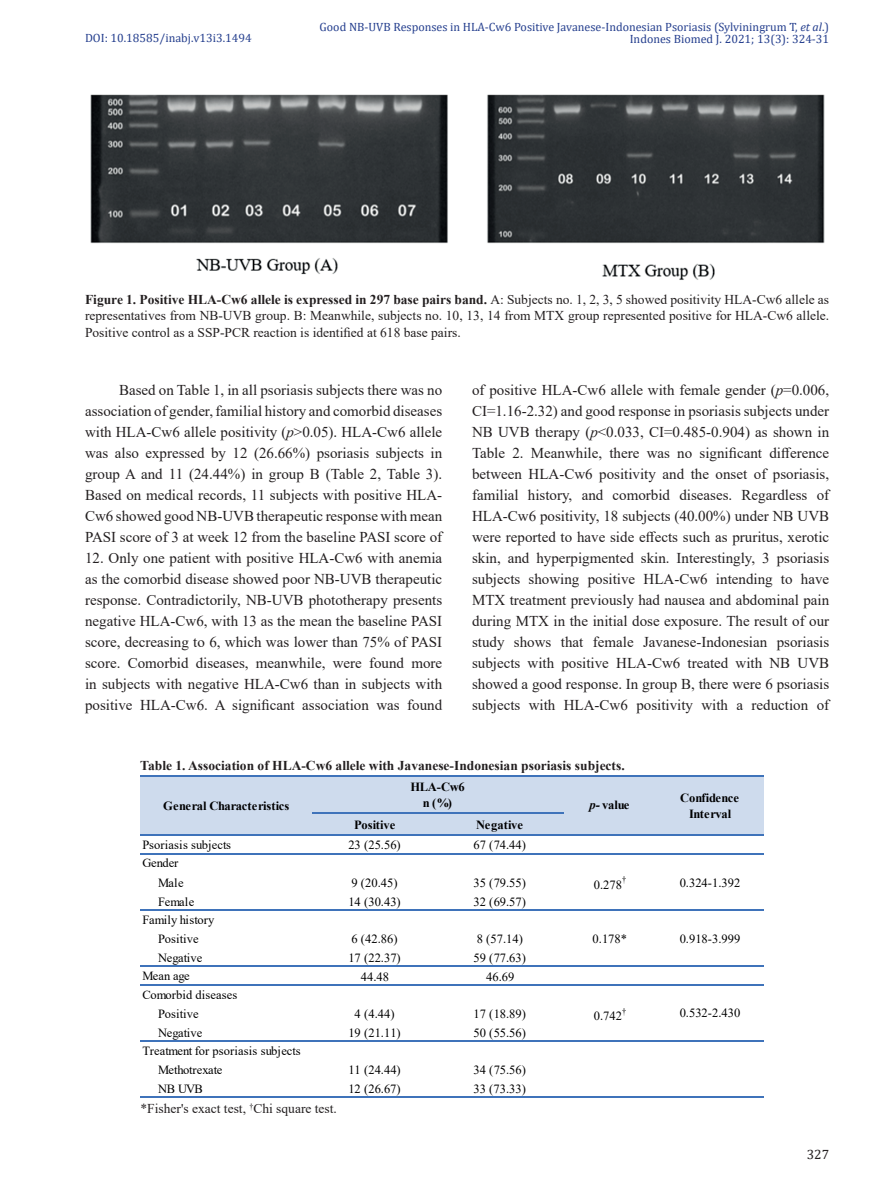
<style>
.page{position:relative;width:893px;height:1191px;background:#fff}
.page>*{position:absolute;margin:0;border:0;box-sizing:border-box;transform-origin:0 0}
.Body_Text{font:15px/21px "Times New Roman";color:#231f20;text-align:justify}
.Figure_Legend{font:13.5px/16.5px "Times New Roman";color:#231f20;text-align:justify}
.Figure_Legend-2{font:700 13.5px "Times New Roman";color:#231f20}
.t1{font:13.5px "Cambria";color:#231f20}
.t2{font:12.45px/18.8px "Times New Roman";color:#000001}
.t3{font:700 12.45px/16.2px "Times New Roman";color:#000001;text-align:center}
.t4{font:12.45px "Times New Roman";letter-spacing:-.025em;color:#000001}
.t5{font:12px "Cambria";color:#253f8e}
.t6{font:8.1px "Times New Roman";color:#000001}
.s1{font-style:italic}
.s2{font-weight:700}
</style>
<div class="page">
<img style="left:90px;top:94px;width:735px;height:186px">
<div style="left:140px;top:775px;width:624px;height:60px;background:#cedbed"></div>
<hr style="left:140px;top:775px;width:624px;height:1px;background:#3f73ba">
<hr style="left:312px;top:812px;width:251px;height:1px;background:#3f73ba">
<hr style="left:140px;top:834px;width:624px;height:1px;background:#3f73ba">
<hr style="left:140px;top:853px;width:624px;height:1px;background:#3f73ba">
<hr style="left:140px;top:909px;width:624px;height:1px;background:#3f73ba">
<hr style="left:140px;top:965px;width:624px;height:1px;background:#3f73ba">
<hr style="left:140px;top:984px;width:624px;height:1px;background:#3f73ba">
<hr style="left:140px;top:1040px;width:624px;height:1px;background:#3f73ba">
<hr style="left:140px;top:1096px;width:624px;height:2px;background:#3f73ba">
<p class="t5" style="left:320px;top:19px;width:511px">Good NB-UVB Responses in HLA-Cw6 Positive Javanese-Indonesian Psoriasis (Sylviningrum T, <span class="s1">et al</span>.)</p>
<p class="t5" style="left:85px;top:31px;width:168px">DOI: 10.18585/inabj.v13i3.1494</p>
<p class="t5" style="left:630px;top:31px;width:201px">Indones Biomed J. 2021; 13(3): 324-31</p>
<p class="Figure_Legend" style="left:85px;top:291px;width:746px"><span class="s2">Figure 1. Positive HLA-Cw6 allele is expressed in 297 base pairs band.</span> A: Subjects no. 1, 2, 3, 5 showed positivity HLA-Cw6 allele as representatives from NB-UVB group. B: Meanwhile, subjects no. 10, 13, 14 from MTX group represented positive for HLA-Cw6 allele.<br>Positive control as a SSP-PCR reaction is identified at 618 base pairs.</p>
<p class="Body_Text" style="left:85px;top:379px;width:359px;text-indent:34px">Based on Table 1, in all psoriasis subjects there was no association of gender, familial history and comorbid diseases with HLA-Cw6 allele positivity (<span class="s1">p</span>&gt;0.05). HLA-Cw6 allele was also expressed by 12 (26.66%) psoriasis subjects in group A and 11 (24.44%) in group B (Table 2, Table 3).<br>Based on medical records, 11 subjects with positive HLA-Cw6 showed good NB-UVB therapeutic response with mean PASI score of 3 at week 12 from the baseline PASI score of</p>
<p class="Body_Text" style="left:85px;top:547px;width:359px">12. Only one patient with positive HLA-Cw6 with anemia as the comorbid disease showed poor NB-UVB therapeutic response. Contradictorily, NB-UVB phototherapy presents negative HLA-Cw6, with 13 as the mean the baseline PASI score, decreasing to 6, which was lower than 75% of PASI score. Comorbid diseases, meanwhile, were found more in subjects with negative HLA-Cw6 than in subjects with positive HLA-Cw6. A significant association was found</p>
<p class="Body_Text" style="left:472px;top:379px;width:359px">of positive HLA-Cw6 allele with female gender (<span class="s1">p</span>=0.006, CI=1.16-2.32) and good response in psoriasis subjects under NB UVB therapy (<span class="s1">p</span>&lt;0.033, CI=0.485-0.904) as shown in Table 2. Meanwhile, there was no significant difference between HLA-Cw6 positivity and the onset of psoriasis, familial history, and comorbid diseases. Regardless of HLA-Cw6 positivity, 18 subjects (40.00%) under NB UVB were reported to have side effects such as pruritus, xerotic skin, and hyperpigmented skin. Interestingly, 3 psoriasis subjects showing positive HLA-Cw6 intending to have MTX treatment previously had nausea and abdominal pain during MTX in the initial dose exposure. The result of our study shows that female Javanese-Indonesian psoriasis subjects with positive HLA-Cw6 treated with NB UVB showed a good response. In group B, there were 6 psoriasis subjects with HLA-Cw6 positivity with a reduction of</p>
<p class="Figure_Legend-2" style="left:140px;top:756px;width:486px">Table 1. Association of HLA-Cw6 allele with Javanese-Indonesian psoriasis subjects.</p>
<p class="t3" style="left:163px;top:797px;width:128px">General Characteristics</p>
<p class="t2" style="left:142px;top:834px;width:90px">Psoriasis subjects<br>Gender</p>
<p class="t3" style="left:410px;top:778px;width:56px">HLA-Cw6 n (%)</p>
<p class="t3" style="left:354px;top:816px;width:43px">Positive</p>
<p class="t3" style="left:476px;top:816px;width:48px">Negative</p>
<p class="t2" style="left:348px;top:835px;width:54px">23 (25.56)</p>
<p class="t2" style="left:474px;top:835px;width:54px">67 (74.44)</p>
<p class="t3" style="left:589px;top:796px;width:42px"><span class="s1">p-</span> value</p>
<p class="t3" style="left:680px;top:789px;width:60px">Confidence<br>Interval</p>
<p class="t2" style="left:158px;top:873px;width:27px">Male</p>
<p class="t2" style="left:351px;top:873px;width:48px">9 (20.45)</p>
<p class="t2" style="left:474px;top:873px;width:54px">35 (79.55)</p>
<p class="t2" style="left:594px;top:874px;width:30px">0.278</p>
<p class="t6" style="left:622px;top:874px;width:6px">†</p>
<p class="t2" style="left:680px;top:873px;width:62px">0.324-1.392</p>
<p class="t2" style="left:158px;top:891px;width:38px">Female</p>
<p class="t2" style="left:348px;top:891px;width:54px">14 (30.43)</p>
<p class="t2" style="left:474px;top:891px;width:54px">32 (69.57)</p>
<p class="t2" style="left:158px;top:929px;width:42px">Positive</p>
<p class="t2" style="left:351px;top:929px;width:48px">6 (42.86)</p>
<p class="t2" style="left:477px;top:929px;width:48px">8 (57.14)</p>
<p class="t2" style="left:593px;top:929px;width:36px">0.178*</p>
<p class="t2" style="left:680px;top:929px;width:62px">0.918-3.999</p>
<p class="t2" style="left:158px;top:948px;width:46px">Negative</p>
<p class="t2" style="left:348px;top:948px;width:54px">17 (22.37)</p>
<p class="t2" style="left:474px;top:948px;width:54px">59 (77.63)</p>
<p class="t2" style="left:361px;top:966px;width:30px">44.48</p>
<p class="t2" style="left:486px;top:966px;width:30px">46.69</p>
<p class="t2" style="left:158px;top:1004px;width:42px">Positive</p>
<p class="t2" style="left:355px;top:1004px;width:41px">4 (4.44)</p>
<p class="t2" style="left:474px;top:1004px;width:54px">17 (18.89)</p>
<p class="t2" style="left:594px;top:1006px;width:30px">0.742</p>
<p class="t6" style="left:622px;top:1005px;width:6px">†</p>
<p class="t2" style="left:680px;top:1002px;width:62px">0.532-2.430</p>
<p class="t2" style="left:158px;top:1022px;width:46px">Negative</p>
<p class="t2" style="left:348px;top:1022px;width:54px">19 (21.11)</p>
<p class="t2" style="left:474px;top:1022px;width:54px">50 (55.56)</p>
<p class="t4" style="left:158px;top:1061px;width:66px">Methotrexate</p>
<p class="t2" style="left:348px;top:1060px;width:54px">11 (24.44)</p>
<p class="t2" style="left:474px;top:1060px;width:54px">34 (75.56)</p>
<p class="t2" style="left:158px;top:1079px;width:46px">NB UVB</p>
<p class="t2" style="left:348px;top:1079px;width:54px">12 (26.67)</p>
<p class="t2" style="left:474px;top:1079px;width:54px">33 (73.33)</p>
<p class="t2" style="left:142px;top:909px;width:74px">Family history</p>
<p class="t2" style="left:142px;top:966px;width:97px">Mean age<br>Comorbid diseases</p>
<p class="t2" style="left:142px;top:1041px;width:160px">Treatment for psoriasis subjects</p>
<p class="Figure_Legend" style="left:141px;top:1100px;width:198px">*Fisher's exact test, <sup>†</sup>Chi square test.</p>
<p class="t1" style="left:807px;top:1146px;width:24px">327</p>
</div>
